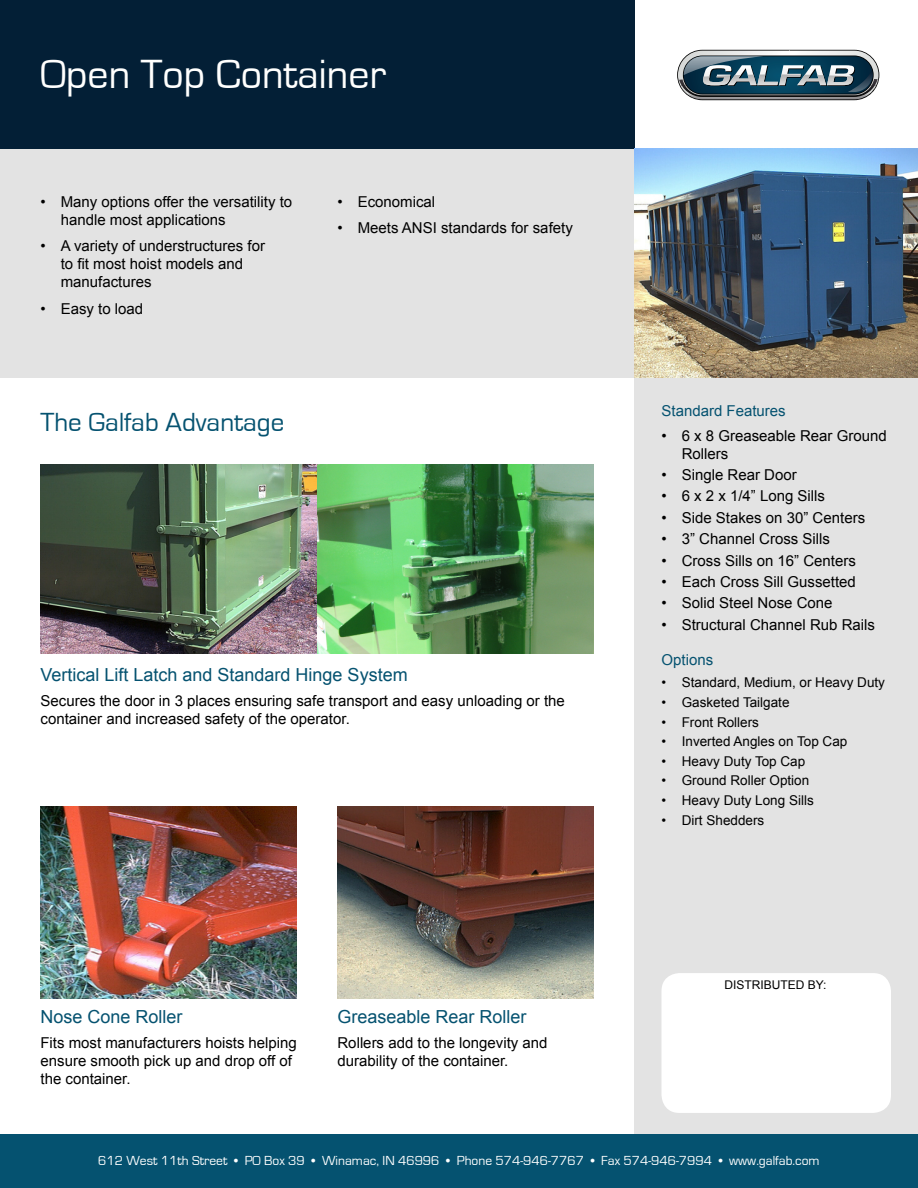
<style>
.page{position:relative;width:918px;height:1188px;background:#fff}
.page>*{position:absolute;margin:0;border:0;box-sizing:border-box;transform-origin:0 0}
.t1{font:42px "Eurostile";color:#fffffe}
.t2{font:27px "Eurostile";color:#055270}
.t3{font:18px "Arial";color:#055270}
.t4{font:15px/18px "Arial";color:#000}
.t5{font:15px "Arial";color:#055270}
.t6{font:13.5px "Arial";color:#000}
.t7{font:13.5px "Eurostile";color:#fff}
.t8{font:12px "Arial";color:#000}
</style>
<div class="page">
<div style="left:0;top:1134px;width:918px;height:54px;background:#055270"></div>
<div style="left:0;top:148px;width:634px;height:230px;background:#e3e3e3"></div>
<div style="left:0;top:0;width:634px;height:148px;background:#031f36"></div>
<svg style="left:678px;top:51px;width:201px;height:49px;background:#5d7682"></svg>
<div style="left:634px;top:378px;width:284px;height:756px;background:#e3e3e3"></div>
<div style="left:662px;top:973px;width:229px;height:140px;background:#fff;border-radius:18px"></div>
<img style="left:634px;top:149px;width:284px;height:229px">
<img style="left:338px;top:806px;width:256px;height:193px">
<img style="left:40px;top:806px;width:257px;height:193px">
<img style="left:40px;top:464px;width:554px;height:189px">
<h1 class="t1" style="left:66px;top:49px;width:282px">utside Rail Hoist</h1>
<h1 class="t1" style="left:40px;top:52px;width:347px">Open Top Container</h1>
<p class="t4" style="left:61px;top:193px;width:233px;text-indent:-20px">• Many options offer the versatility to handle most applications</p>
<p class="t4" style="left:61px;top:237px;width:206px;text-indent:-20px">• A variety of understructures for to fit most hoist models and manufactures</p>
<p class="t4" style="left:40px;top:300px;width:104px">• Easy to load</p>
<h2 class="t2" style="left:41px;top:407px;width:245px">The Galfab Advantage</h2>
<p class="t4" style="left:338px;top:193px;width:99px">• Economical</p>
<p class="t4" style="left:338px;top:219px;width:237px">• Meets ANSI standards for safety</p>
<p class="t3" style="left:40px;top:663px;width:369px">Vertical Lift Latch and Standard Hinge System</p>
<p class="t4" style="left:40px;top:692px;width:526px">Secures the door in 3 places ensuring safe transport and easy unloading or the container and increased safety of the operator.</p>
<p class="t3" style="left:40px;top:1005px;width:144px">Nose Cone Roller</p>
<p class="t4" style="left:40px;top:1034px;width:258px">Fits most manufacturers hoists helping ensure smooth pick up and drop off of the container.</p>
<p class="t3" style="left:338px;top:1005px;width:191px">Greaseable Rear Roller</p>
<p class="t4" style="left:338px;top:1034px;width:212px">Rollers add to the longevity and durability of the container.</p>
<p class="t5" style="left:662px;top:401px;width:126px">Standard Features</p>
<p class="t4" style="left:682px;top:427px;width:207px;text-indent:-20px">• 6 x 8 Greaseable Rear Ground<br>Rollers</p>
<p class="t4" style="left:662px;top:466px;width:137px">• Single Rear Door</p>
<p class="t4" style="left:662px;top:487px;width:165px">• 6 x 2 x 1/4” Long Sills</p>
<p class="t4" style="left:662px;top:509px;width:205px">• Side Stakes on 30” Centers</p>
<p class="t4" style="left:662px;top:530px;width:170px">• 3” Channel Cross Sills</p>
<p class="t4" style="left:662px;top:551px;width:196px">• Cross Sills on 16” Centers</p>
<p class="t4" style="left:662px;top:573px;width:196px">• Each Cross Sill Gussetted</p>
<p class="t4" style="left:662px;top:594px;width:173px">• Solid Steel Nose Cone</p>
<p class="t4" style="left:662px;top:616px;width:215px">• Structural Channel Rub Rails</p>
<p class="t5" style="left:662px;top:649px;width:53px">Options</p>
<p class="t6" style="left:662px;top:674px;width:225px">• Standard, Medium, or Heavy Duty</p>
<p class="t6" style="left:662px;top:693px;width:130px">• Gasketed Tailgate</p>
<p class="t6" style="left:662px;top:713px;width:99px">• Front Rollers</p>
<p class="t6" style="left:662px;top:733px;width:187px">• Inverted Angles on Top Cap</p>
<p class="t6" style="left:662px;top:752px;width:145px">• Heavy Duty Top Cap</p>
<p class="t6" style="left:662px;top:772px;width:149px">• Ground Roller Option</p>
<p class="t6" style="left:662px;top:791px;width:154px">• Heavy Duty Long Sills</p>
<p class="t6" style="left:662px;top:811px;width:104px">• Dirt Shedders</p>
<p class="t8" style="left:724px;top:976px;width:104px">DISTRIBUTED BY:</p>
<p class="t7" style="left:98px;top:1154px;width:723px">612 West 11th Street • PO Box 39 • Winamac, IN 46996 • Phone 574-946-7767 • Fax 574-946-7994 • www.galfab.com</p>
</div>
